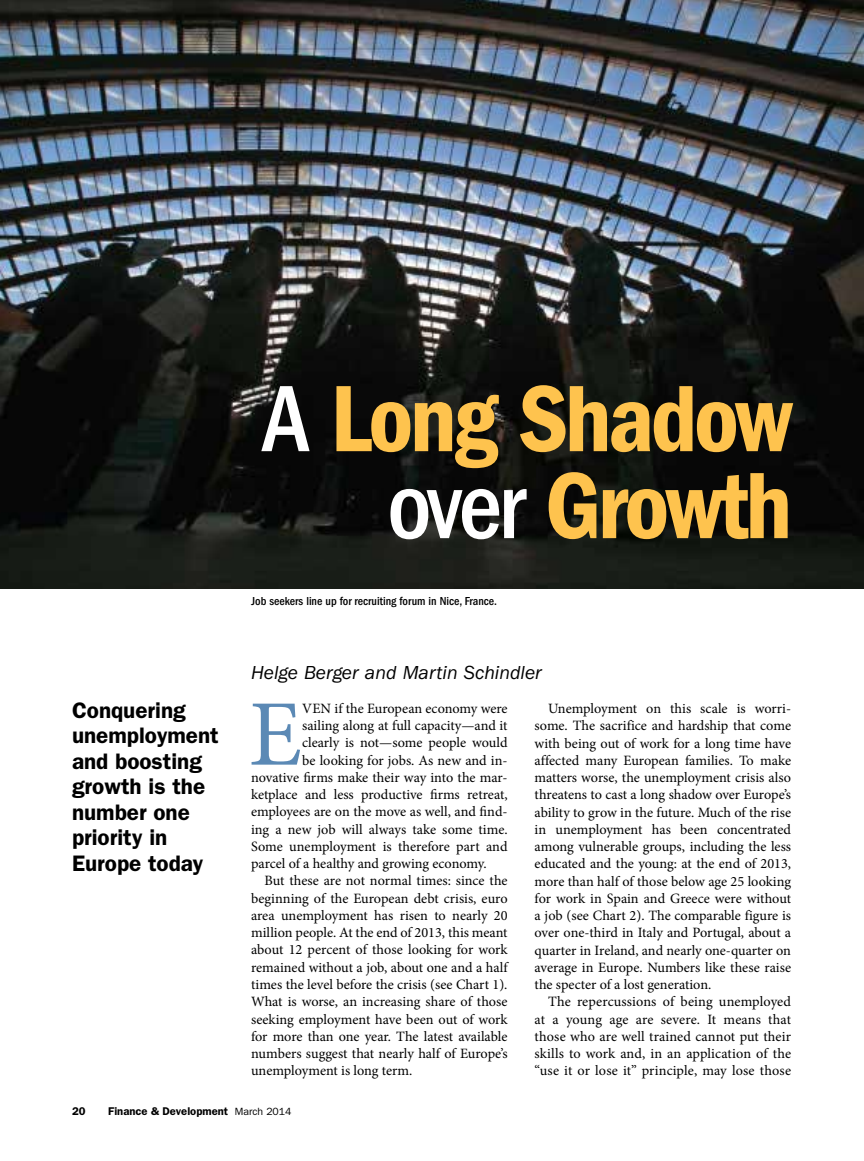
<style>
.page{position:relative;width:864px;height:1161px;background:#fff}
.page>*{position:absolute;margin:0;border:0;box-sizing:border-box;transform-origin:0 0}
.t1{font:97.5px/87px "ITC Franklin Gothic Std Dm Cd";letter-spacing:-.035em;color:#fec34e;text-align:right}
.t2{font:93.9px "Minion Pro";color:#5b89b5}
.t3{font:600 22.5px/25.5px "ITC Franklin Gothic Std";color:#000}
.t4{font:italic 19.5px "ITC Franklin Gothic Std";color:#000}
.t5{font:14.25px/17.2px "Minion Pro";letter-spacing:-.005em;color:#000;text-align:justify}
.t6{font:500 condensed 12px "ITC Franklin Gothic Std";color:#000}
.t7{font:600 11.25px "ITC Franklin Gothic Std";color:#000}
.s1{font-family:"ITC Franklin Gothic Std";font-weight:500;font-stretch:condensed;color:#fff}
.s2{font-weight:400;font-size:10.5px}
</style>
<div class="page">
<img style="left:0;top:0;width:864px;height:588px">
<h1 class="t1" style="left:262px;top:376px;width:532px"><span class="s1">A</span> Long Shadow <span class="s1">over</span> Growth</h1>
<p class="t6" style="left:251px;top:594px;width:247px">Job seekers line up for recruiting forum in Nice, France.</p>
<h3 class="t3" style="left:72px;top:698px;width:148px">Conquering unemployment and boosting growth is the number one priority in<br>Europe today</h3>
<h3 class="t4" style="left:251px;top:662px;width:292px">Helge Berger and Martin Schindler</h3>
<h2 class="t2" style="left:249px;top:672px;width:55px">E</h2>
<p class="t5" style="left:302px;top:700px;width:11px">ven</p>
<p class="t5" style="left:335px;top:700px;width:175px">if the European economy were</p>
<p class="t5" style="left:302px;top:717px;width:207px">sailing along at full capacity—and it</p>
<p class="t5" style="left:302px;top:734px;width:207px">clearly is not—some people would</p>
<p class="t5" style="left:302px;top:752px;width:207px">be looking for jobs. As new and in-</p>
<p class="t5" style="left:251px;top:769px;width:258px">novative firms make their way into the mar-</p>
<p class="t5" style="left:251px;top:786px;width:258px">ketplace and less productive firms retreat,</p>
<p class="t5" style="left:251px;top:803px;width:258px">employees are on the move as well, and find-</p>
<p class="t5" style="left:251px;top:821px;width:258px">ing a new job will always take some time.</p>
<p class="t5" style="left:251px;top:838px;width:258px">Some unemployment is therefore part and</p>
<p class="t5" style="left:251px;top:855px;width:237px">parcel of a healthy and growing economy.</p>
<p class="t5" style="left:265px;top:872px;width:245px">But these are not normal times: since the</p>
<p class="t5" style="left:251px;top:890px;width:258px">beginning of the European debt crisis, euro</p>
<p class="t5" style="left:251px;top:907px;width:258px">area unemployment has risen to nearly 20</p>
<p class="t5" style="left:251px;top:924px;width:258px">million people. At the end of 2013, this meant</p>
<p class="t5" style="left:251px;top:941px;width:258px">about 12 percent of those looking for work</p>
<p class="t5" style="left:251px;top:959px;width:258px">remained without a job, about one and a half</p>
<p class="t5" style="left:251px;top:976px;width:258px">times the level before the crisis (see Chart 1).</p>
<p class="t5" style="left:251px;top:993px;width:258px">What is worse, an increasing share of those</p>
<p class="t5" style="left:251px;top:1010px;width:258px">seeking employment have been out of work</p>
<p class="t5" style="left:251px;top:1028px;width:258px">for more than one year. The latest available</p>
<p class="t5" style="left:251px;top:1045px;width:258px">numbers suggest that nearly half of Europe’s</p>
<p class="t5" style="left:251px;top:1062px;width:163px">unemployment is long term.</p>
<p class="t5" style="left:535px;top:700px;width:258px;text-indent:13px">Unemployment on this scale is worri&shy;some. The sacrifice and hardship that come with being out of work for a long time have affected many European families. To make matters worse, the unemployment crisis also threatens to cast a long shadow over Europe’s ability to grow in the future. Much of the rise in unemployment has been concentrated among vulnerable groups, including the less educated and the young: at the end of 2013, more than half of those below age 25 looking for work in Spain and Greece were without a job (see Chart 2). The comparable figure is over one-third in Italy and Portugal, about a quarter in Ireland, and nearly one-quarter on average in Europe. Numbers like these raise the specter of a lost generation.</p>
<p class="t5" style="left:535px;top:993px;width:258px;text-indent:13px">The repercussions of being unemployed at a young age are severe. It means that those who are well trained cannot put their skills to work and, in an application of the “use it or lose it” principle, may lose those</p>
<p class="t7" style="left:72px;top:1104px;width:15px">20</p>
<p class="t7" style="left:108px;top:1104px;width:185px">Finance &amp; Development <span class="s2">March 2014</span></p>
</div>
